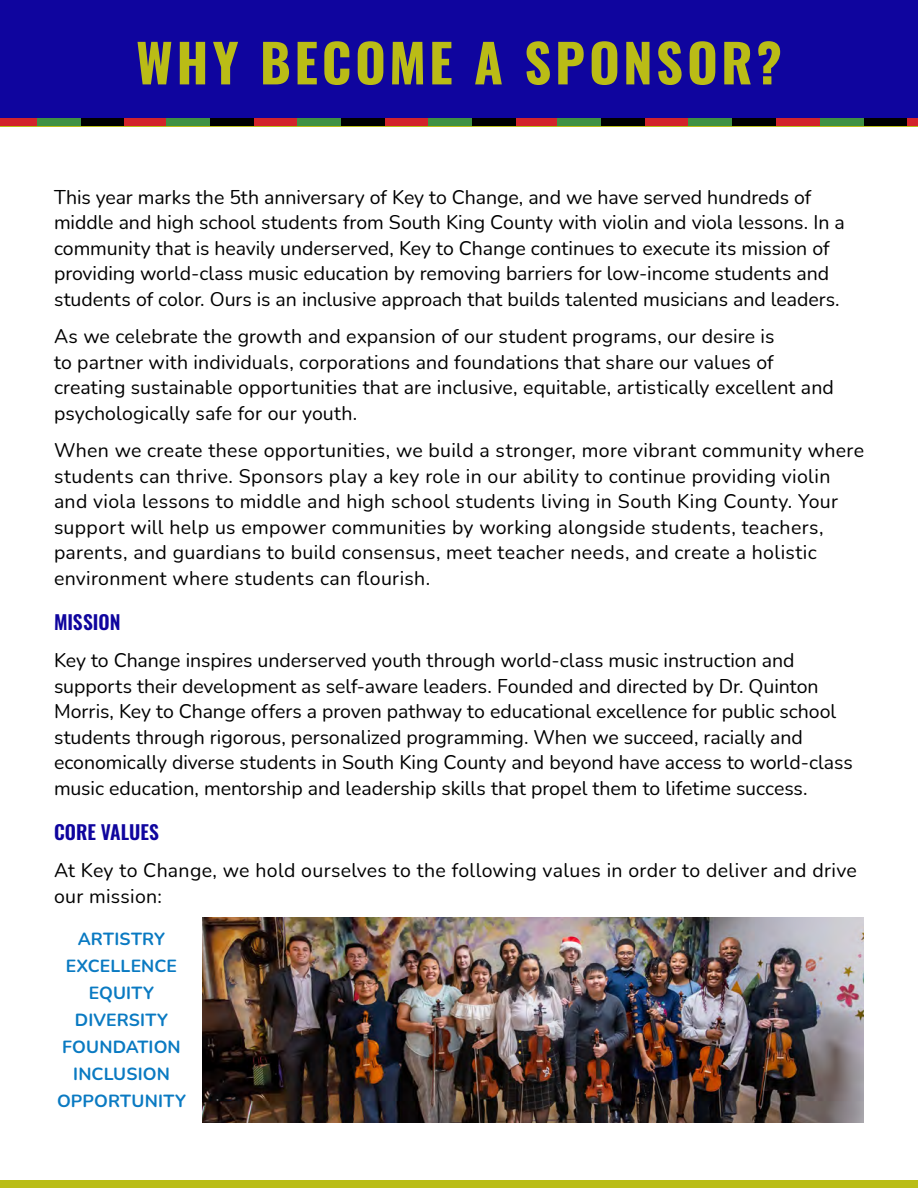
<style>
.page{position:relative;width:918px;height:1188px;background:#fff}
.page>*{position:absolute;margin:0;border:0;box-sizing:border-box;transform-origin:0 0}
.t1{font:700 52.5px "Oswald";letter-spacing:.07em;color:#babc16}
.t2{font:19.5px/25.5px "Nunito";letter-spacing:.005em;color:#000}
.t3{font:600 19.5px "Oswald";color:#0f059e}
.t4{font:700 17.55px/27px "Nunito";letter-spacing:.01em;color:#0a7ac2;text-align:center}
</style>
<div class="page">
<div style="left:0;top:0;width:918px;height:119px;background:#0f059e"></div>
<div style="left:0;top:1181px;width:918px;height:7px;background:#babd17"></div>
<img style="left:202px;top:918px;width:662px;height:205px">
<div style="left:253px;top:119px;width:44px;height:7px;background:#d2232a"></div>
<div style="left:124px;top:119px;width:44px;height:7px;background:#d2232a"></div>
<div style="left:0;top:119px;width:37px;height:7px;background:#d2232a"></div>
<div style="left:210px;top:119px;width:43px;height:7px;background:#000"></div>
<div style="left:81px;top:119px;width:43px;height:7px;background:#000"></div>
<div style="left:166px;top:119px;width:44px;height:7px;background:#3e9143"></div>
<div style="left:37px;top:119px;width:44px;height:7px;background:#3e9143"></div>
<div style="left:645px;top:119px;width:44px;height:7px;background:#d2232a"></div>
<div style="left:516px;top:119px;width:43px;height:7px;background:#d2232a"></div>
<div style="left:385px;top:119px;width:43px;height:7px;background:#d2232a"></div>
<div style="left:601px;top:119px;width:44px;height:7px;background:#000"></div>
<div style="left:472px;top:119px;width:44px;height:7px;background:#000"></div>
<div style="left:341px;top:119px;width:44px;height:7px;background:#000"></div>
<div style="left:558px;top:119px;width:43px;height:7px;background:#3e9143"></div>
<div style="left:428px;top:119px;width:44px;height:7px;background:#3e9143"></div>
<div style="left:297px;top:119px;width:44px;height:7px;background:#3e9143"></div>
<div style="left:907px;top:119px;width:11px;height:7px;background:#d2232a"></div>
<div style="left:776px;top:119px;width:44px;height:7px;background:#d2232a"></div>
<div style="left:863px;top:119px;width:44px;height:7px;background:#000"></div>
<div style="left:732px;top:119px;width:44px;height:7px;background:#000"></div>
<div style="left:820px;top:119px;width:43px;height:7px;background:#3e9143"></div>
<div style="left:689px;top:119px;width:43px;height:7px;background:#3e9143"></div>
<h1 class="t1" style="left:136px;top:27px;width:647px">WHY BECOME A SPONSOR?</h1>
<p class="t2" style="left:54px;top:184px;width:792px">This year marks the 5th anniversary of Key to Change, and we have served hundreds of middle and high school students from South King County with violin and viola lessons. In a community that is heavily underserved, Key to Change continues to execute its mission of providing world-class music education by removing barriers for low-income students and students of color. Ours is an inclusive approach that builds talented musicians and leaders.</p>
<p class="t2" style="left:54px;top:323px;width:781px">As we celebrate the growth and expansion of our student programs, our desire is<br>to partner with individuals, corporations and foundations that share our values of creating sustainable opportunities that are inclusive, equitable, artistically excellent and psychologically safe for our youth.</p>
<p class="t2" style="left:54px;top:437px;width:812px">When we create these opportunities, we build a stronger, more vibrant community where students can thrive. Sponsors play a key role in our ability to continue providing violin and viola lessons to middle and high school students living in South King County. Your support will help us empower communities by working alongside students, teachers, parents, and guardians to build consensus, meet teacher needs, and create a holistic environment where students can flourish.</p>
<p class="t3" style="left:54px;top:612px;width:68px">MISSION</p>
<p class="t2" style="left:54px;top:647px;width:800px">Key to Change inspires underserved youth through world-class music instruction and supports their development as self-aware leaders. Founded and directed by Dr. Quinton Morris, Key to Change offers a proven pathway to educational excellence for public school students through rigorous, personalized programming. When we succeed, racially and economically diverse students in South King County and beyond have access to world-class music education, mentorship and leadership skills that propel them to lifetime success.</p>
<p class="t3" style="left:54px;top:822px;width:107px">CORE VALUES</p>
<p class="t2" style="left:54px;top:857px;width:804px">At Key to Change, we hold ourselves to the following values in order to deliver and drive our mission:</p>
<p class="t4" style="left:57px;top:924px;width:130px">ARTISTRY<br>EXCELLENCE<br>EQUITY<br>DIVERSITY<br>FOUNDATION<br>INCLUSION<br>OPPORTUNITY</p>
</div>
